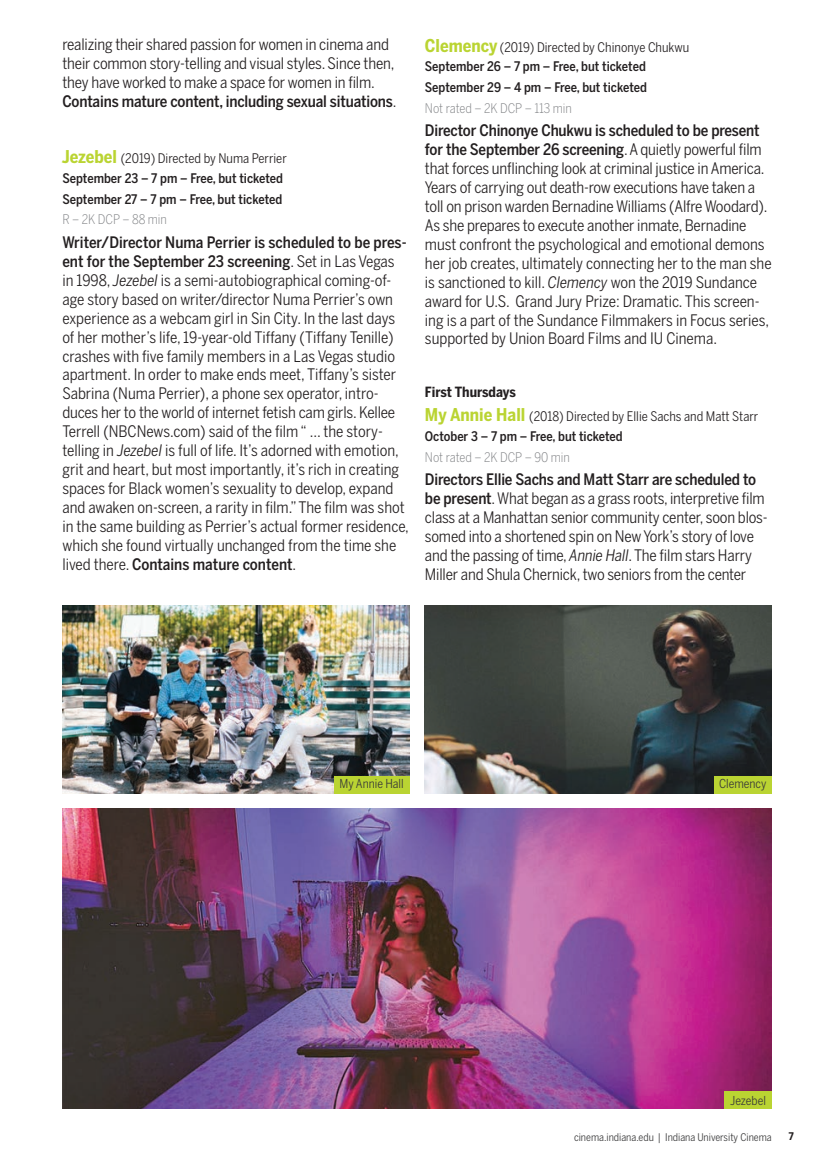
<style>
.page{position:relative;width:819px;height:1166px;background:#fff}
.page>*{position:absolute;margin:0;border:0;box-sizing:border-box;transform-origin:0 0}
.film_Paragraph{font:15.75px/18.9px "Benton Sans Cond";letter-spacing:-.01em;color:#231f20}
.pre_title_for_film_e{font:700 14px "Benton Sans Cond";color:#231f20}
.film_date{font:500 13.12px "Benton Sans Cond";color:#231f20}
.Film_title{font:13.12px "Benton Sans Cond";color:#231f20}
.film_date-2{font:300 13.12px "Benton Sans Cond";color:#808285}
.Image_lable{font:12.25px "Benton Sans Cond";color:#383839}
.t1{font:10.5px "Benton Sans Cond";color:#383839}
.t2{font:700 10.5px "Benton Sans Cond";color:#231f20}
.s1{font-weight:500}
.s2{font-weight:700;font-size:17.5px;color:#bad432}
.s3{font-style:italic}
</style>
<div class="page">
<img style="left:62px;top:808px;width:710px;height:301px">
<img style="left:425px;top:605px;width:347px;height:188px">
<img style="left:62px;top:605px;width:347px;height:188px">
<div style="left:725px;top:1091px;width:47px;height:18px;background:#bad432"></div>
<div style="left:714px;top:776px;width:58px;height:17px;background:#bad432"></div>
<div style="left:334px;top:776px;width:75px;height:17px;background:#bad432"></div>
<p class="film_Paragraph" style="left:62px;top:35px;width:336px">realizing their shared passion for women in cinema and their common story-telling and visual styles. Since then, they have worked to make a space for women in film.<br><span class="s1">Contains mature content, including sexual situations</span>.</p>
<h3 class="Film_title" style="left:62px;top:151px;width:226px"><span class="s2">Jezebel</span> (2019) Directed by Numa Perrier</h3>
<p class="film_date" style="left:62px;top:170px;width:222px">September 23 – 7 pm – Free, but ticketed</p>
<p class="film_date" style="left:62px;top:191px;width:221px">September 27 – 7 pm – Free, but ticketed</p>
<p class="film_date-2" style="left:62px;top:212px;width:106px">R – 2K DCP – 88 min</p>
<p class="film_Paragraph" style="left:62px;top:233px;width:348px"><span class="s1">Writer/Director Numa Perrier is scheduled to be pres&shy;ent for the September 23 screening</span>. Set in Las Vegas in 1998, <span class="s3">Jezebel</span> is a semi-autobiographical coming-of&shy;age story based on writer/director Numa Perrier’s own experience as a webcam girl in Sin City. In the last days of her mother’s life, 19-year-old Tiffany (Tiffany Tenille) crashes with five family members in a Las Vegas studio apartment. In order to make ends meet, Tiffany’s sister Sabrina (Numa Perrier), a phone sex operator, intro&shy;duces her to the world of internet fetish cam girls. Kellee Terrell (NBCNews.com) said of the film “ … the story&shy;telling in <span class="s3">Jezebel</span> is full of life. It’s adorned with emotion, grit and heart, but most importantly, it’s rich in creating spaces for Black women’s sexuality to develop, expand and awaken on-screen, a rarity in film.” The film was shot in the same building as Perrier’s actual former residence, which she found virtually unchanged from the time she lived there. <span class="s1">Contains mature content</span>.</p>
<h3 class="Film_title" style="left:425px;top:39px;width:266px"><span class="s2">Clemency</span> (2019) Directed by Chinonye Chukwu</h3>
<p class="film_date" style="left:425px;top:58px;width:222px">September 26 – 7 pm – Free, but ticketed</p>
<p class="film_date" style="left:425px;top:79px;width:224px">September 29 – 4 pm – Free, but ticketed</p>
<p class="film_date-2" style="left:425px;top:100px;width:148px">Not rated – 2K DCP – 113 min</p>
<p class="film_Paragraph" style="left:425px;top:121px;width:348px"><span class="s1">Director Chinonye Chukwu is scheduled to be present for the September 26 screening</span>. A quietly powerful film that forces unflinching look at criminal justice in America.<br>Years of carrying out death-row executions have taken a toll on prison warden Bernadine Williams (Alfre Woodard).<br>As she prepares to execute another inmate, Bernadine must confront the psychological and emotional demons her job creates, ultimately connecting her to the man she is sanctioned to kill. <span class="s3">Clemency</span> won the 2019 Sundance award for U.S. Grand Jury Prize: Dramatic. This screen&shy;ing is a part of the Sundance Filmmakers in Focus series, supported by Union Board Films and IU Cinema.</p>
<h2 class="pre_title_for_film_e" style="left:425px;top:383px;width:92px">First Thursdays</h2>
<h3 class="Film_title" style="left:425px;top:409px;width:335px"><span class="s2">My Annie Hall</span> (2018) Directed by Ellie Sachs and Matt Starr</h3>
<p class="film_date" style="left:425px;top:428px;width:199px">October 3 – 7 pm – Free, but ticketed</p>
<p class="film_date-2" style="left:425px;top:449px;width:146px">Not rated – 2K DCP – 90 min</p>
<p class="film_Paragraph" style="left:425px;top:470px;width:344px"><span class="s1">Directors Ellie Sachs and Matt Starr are scheduled to be present</span>. What began as a grass roots, interpretive film class at a Manhattan senior community center, soon blos&shy;somed into a shortened spin on New York’s story of love and the passing of time, <span class="s3">Annie Hall</span>. The film stars Harry Miller and Shula Chernick, two seniors from the center</p>
<p class="Image_lable" style="left:339px;top:776px;width:66px">My Annie Hall</p>
<p class="Image_lable" style="left:719px;top:776px;width:49px">Clemency</p>
<p class="Image_lable" style="left:730px;top:1092px;width:37px">Jezebel</p>
<p class="t1" style="left:574px;top:1130px;width:199px">cinema.indiana.edu | Indiana University Cinema</p>
<p class="t2" style="left:789px;top:1130px;width:6px">7</p>
</div>
